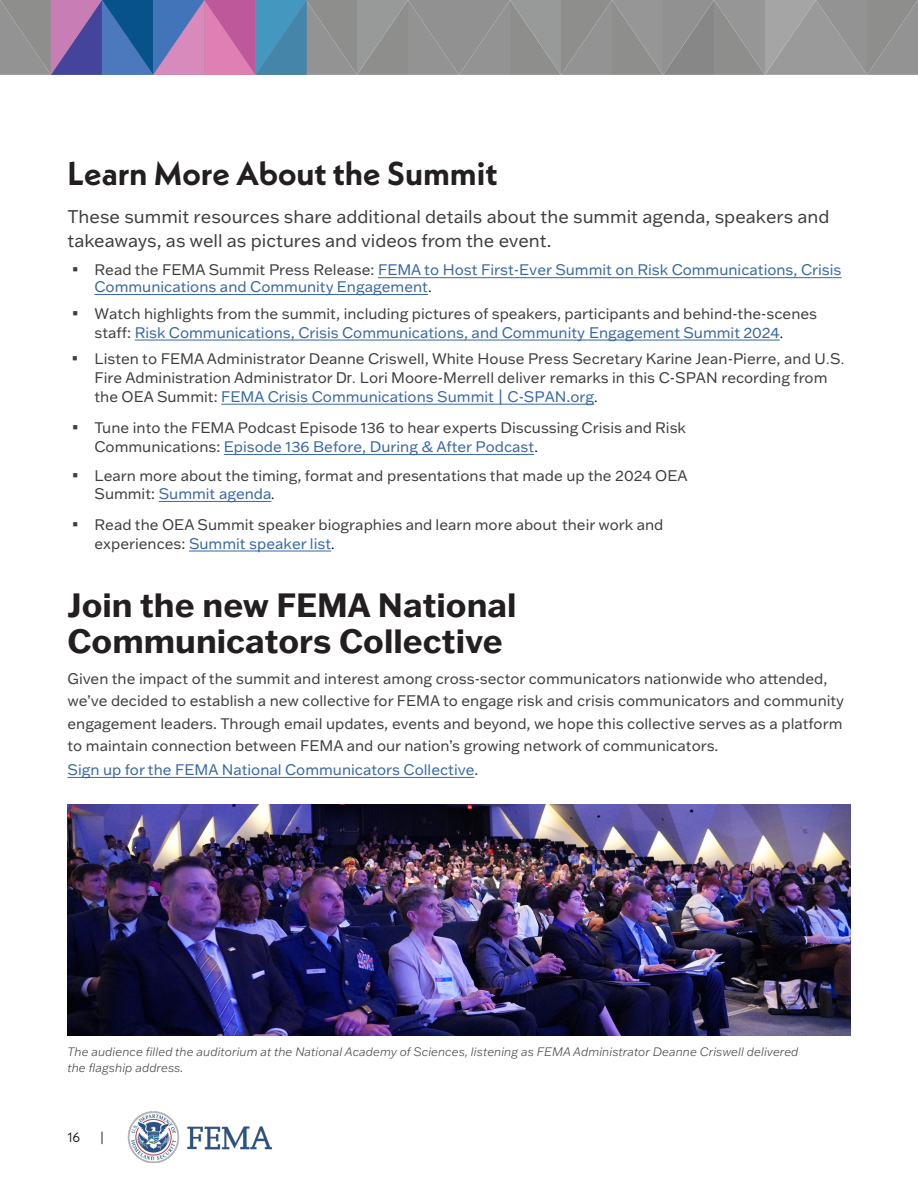
<style>
.page{position:relative;width:918px;height:1188px;background:#fff}
.page>*{position:absolute;margin:0;border:0;box-sizing:border-box;transform-origin:0 0}
.content{font:700 33px "Franklin Gothic ATF";color:#231f20}
.content-2{font:700 33px "Neue Kabel";color:#231f20}
.content-3{font:18px/24px "Franklin Gothic ATF";color:#3e3e3f}
.content-4{font:15px/22.5px "Franklin Gothic ATF";color:#3e3e3f}
.content-5{font:15px/16.8px "Franklin Gothic ATF";color:#3667a4}
.t1{font:13.5px "Neue Kabel";color:#231f20}
.Photos{font:italic 300 12px/16.5px "Franklin Gothic ATF";color:#4b4c4d}
.s1{font-family:"Calibri";font-size:18px;color:#3e3e3f}
.s2{color:#3e3e3f}
.s3{font-family:"Arial";color:#000}
.s4{font-family:"Calibri";font-size:18px}
.s5{color:#3667a4}
.s6{font-family:"Minion Pro";color:#000}
.s7{font-family:"Arial"}
.s8{font-family:"Minion Pro";font-style:italic;color:#000}
</style>
<div class="page">
<img style="left:128px;top:1111px;width:144px;height:51px">
<img style="left:68px;top:805px;width:782px;height:231px">
<hr style="left:68px;top:777px;width:406px;height:1px;background:#3667a4">
<svg style="left:0;top:0;width:918px;height:75px;background:#8b8b9b"></svg>
<hr style="left:378px;top:277px;width:464px;height:1px;background:#3667a4">
<hr style="left:95px;top:294px;width:333px;height:1px;background:#3667a4">
<hr style="left:135px;top:340px;width:645px;height:1px;background:#3667a4">
<hr style="left:221px;top:404px;width:373px;height:1px;background:#3667a4">
<hr style="left:224px;top:454px;width:310px;height:1px;background:#3667a4">
<hr style="left:159px;top:501px;width:113px;height:1px;background:#3667a4">
<hr style="left:189px;top:551px;width:142px;height:1px;background:#3667a4">
<p class="content-2" style="left:68px;top:152px;width:431px">Learn More About the Summit</p>
<p class="content-3" style="left:68px;top:205px;width:764px">These summit resources share additional details about the summit agenda, speakers and takeaways, as well as pictures and videos from the event.</p>
<p class="content-5" style="left:94px;top:261px;width:749px;text-indent:-22px"><span class="s1">▪</span> <span class="s2">Read the FEMA Summit Press Release:</span> FEMA to Host First-Ever Summit on Risk Communications, Crisis<br>Communications and Community Engagement<span class="s3">.</span></p>
<p class="content-4" style="left:94px;top:304px;width:724px;line-height:18.3px;text-indent:-22px"><span class="s4">▪</span> Watch highlights from the summit, including pictures of speakers, participants and behind-the-scenes staff: <span class="s5">Risk Communications, Crisis Communications, and Community Engagement Summit 2024</span><span class="s6">.</span></p>
<p class="content-4" style="left:94px;top:349px;width:752px;line-height:18.9px;text-indent:-23px"><span class="s4">▪</span> Listen to FEMA Administrator Deanne Criswell, White House Press Secretary Karine Jean-Pierre, and U<span class="s7">.</span>S<span class="s7">.<br></span>Fire Administration Administrator <span class="s7">Dr.</span> Lori Moore-Merrell deliver remarks in this C-SPAN recording from the OEA Summit: <span class="s5">FEMA Crisis Communications Summit | C-SPAN.org</span><span class="s6">.</span></p>
<p class="content-4" style="left:94px;top:417px;width:593px;line-height:19.4px;text-indent:-22px"><span class="s4">▪</span> Tune into the FEMA Podcast Episode 136 to hear experts Discussing Crisis and Risk<br>Communications: <span class="s5">Episode 136 Before, During &amp; After Podcast</span><span class="s3">.</span></p>
<p class="content-4" style="left:94px;top:466px;width:595px;line-height:18.5px;text-indent:-22px"><span class="s4">▪</span> Learn more about the timing, format and presentations that made up the 2024 OEA<br>Summit: <span class="s5">Summit agenda</span><span class="s8">.</span></p>
<p class="content-4" style="left:94px;top:515px;width:570px;line-height:18.5px;text-indent:-22px"><span class="s4">▪</span> Read the OEA Summit speaker biographies and learn more about their work and experiences: <span class="s5">Summit speaker list</span><span class="s6">.</span></p>
<p class="content" style="left:68px;top:583px;width:451px">Join the new FEMA National</p>
<p class="content" style="left:68px;top:619px;width:437px">Communicators Collective</p>
<p class="content-4" style="left:68px;top:667px;width:778px">Given the impact of the summit and interest among cross-sector communicators nationwide who attended, we’ve decided to establish a new collective for FEMA to engage risk and crisis communicators and community engagement leaders. Through email updates, events and beyond, we hope this collective serves as a platform to maintain connection between FEMA and our nation’s growing network of communicators.</p>
<p class="content-5" style="left:68px;top:761px;width:412px">Sign up for the FEMA National Communicators Collective<span class="s2">.</span></p>
<p class="Photos" style="left:68px;top:1043px;width:733px">The audience filled the auditorium at the National Academy of Sciences, listening as FEMA Administrator Deanne Criswell delivered the flagship address.</p>
<p class="t1" style="left:68px;top:1128px;width:14px">16</p>
<p class="t1" style="left:101px;top:1128px;width:5px">|</p>
</div>
